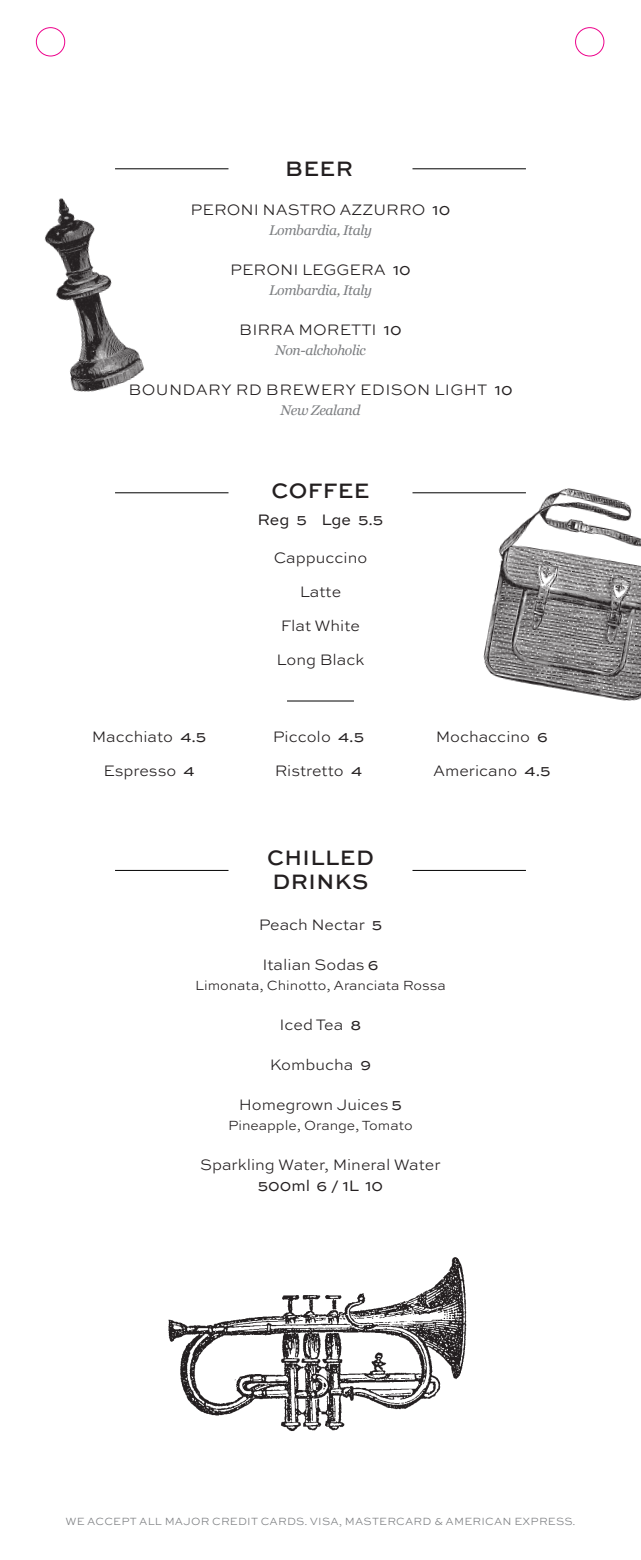
<style>
.page{position:relative;width:641px;height:1560px;background:#fff}
.page>*{position:absolute;margin:0;border:0;box-sizing:border-box;transform-origin:0 0}
.t1{font:500 22px/24px "Sweet Sans";letter-spacing:.02em;color:#231f20}
.t2{font:300 16px/34px "Sweet Sans";color:#231f20;text-align:center}
.t3{font:300 16px "Sweet Sans";letter-spacing:.02em;color:#231f20}
.t4{font:16px "Sweet Sans";color:#231f20}
.t5{font:300 14px "Sweet Sans";color:#231f20}
.t6{font:italic 14px "Georgia";letter-spacing:-.025em;color:#7c7e81}
.t7{font:300 11px "Sweet Sans";letter-spacing:.02em;color:#7c7e81}
.s1{font-weight:400}
</style>
<div class="page">
<div style="left:36px;top:27px;width:29px;height:29px;border:1px solid #ed028c;border-radius:50%"></div>
<div style="left:575px;top:27px;width:29px;height:29px;border:1px solid #ed028c;border-radius:50%"></div>
<img style="left:467px;top:488px;width:174px;height:213px">
<hr style="left:287px;top:700px;width:67px;height:1px;background:#000">
<hr style="left:412px;top:870px;width:114px;height:1px;background:#000">
<hr style="left:115px;top:870px;width:113px;height:1px;background:#000">
<hr style="left:412px;top:492px;width:114px;height:1px;background:#000">
<hr style="left:115px;top:492px;width:113px;height:1px;background:#000">
<hr style="left:412px;top:168px;width:114px;height:1px;background:#000">
<hr style="left:115px;top:168px;width:113px;height:1px;background:#000">
<img style="left:44px;top:198px;width:100px;height:194px">
<img style="left:168px;top:1257px;width:299px;height:174px">
<h1 class="t1" style="left:285px;top:157px;width:69px">BEER</h1>
<p class="t2" style="left:190px;top:193px;width:261px">PERONI NASTRO AZZURRO <span class="s1">10</span></p>
<p class="t6" style="left:269px;top:220px;width:104px">Lombardia, Italy</p>
<p class="t2" style="left:230px;top:253px;width:182px">PERONI LEGGERA <span class="s1">10</span></p>
<p class="t6" style="left:269px;top:280px;width:104px">Lombardia, Italy</p>
<p class="t2" style="left:239px;top:313px;width:164px">BIRRA MORETTI <span class="s1">10</span></p>
<p class="t6" style="left:275px;top:340px;width:92px">Non-alchoholic</p>
<p class="t3" style="left:128px;top:380px;width:385px">BOUNDARY RD BREWERY EDISON LIGHT <span class="s1">10</span></p>
<p class="t6" style="left:280px;top:400px;width:82px">New Zealand</p>
<h1 class="t1" style="left:271px;top:479px;width:100px">COFFEE</h1>
<p class="t4" style="left:257px;top:511px;width:127px">Reg 5 Lge 5.5</p>
<p class="t2" style="left:274px;top:541px;width:95px">Cappuccino<br>Latte<br>Flat White<br>Long Black</p>
<p class="t2" style="left:92px;top:719px;width:116px">Macchiato <span class="s1">4.5<br></span>Espresso <span class="s1">4</span></p>
<p class="t2" style="left:273px;top:719px;width:93px;text-align:left">Piccolo <span class="s1">4.5<br></span>Ristretto <span class="s1">4</span></p>
<p class="t2" style="left:433px;top:719px;width:119px;text-align:left">Mochaccino <span class="s1">6<br></span>Americano <span class="s1">4.5</span></p>
<h1 class="t1" style="left:267px;top:846px;width:108px">CHILLED<br>DRINKS</h1>
<p class="t2" style="left:259px;top:908px;width:125px">Peach Nectar <span class="s1">5</span></p>
<p class="t2" style="left:262px;top:948px;width:117px">Italian Sodas <span class="s1">6</span></p>
<p class="t5" style="left:195px;top:977px;width:252px">Limonata, Chinotto, Aranciata Rossa</p>
<p class="t2" style="left:279px;top:1008px;width:83px">Iced Tea <span class="s1">8</span></p>
<p class="t2" style="left:270px;top:1048px;width:103px">Kombucha <span class="s1">9</span></p>
<p class="t2" style="left:239px;top:1088px;width:164px">Homegrown Juices <span class="s1">5</span></p>
<p class="t5" style="left:228px;top:1117px;width:186px">Pineapple, Orange, Tomato</p>
<p class="t2" style="left:200px;top:1148px;width:242px">Sparkling Water, Mineral Water</p>
<p class="t4" style="left:258px;top:1175px;width:127px">500ml 6 / 1L 10</p>
<p class="t7" style="left:65px;top:1515px;width:511px">WE ACCEPT ALL MAJOR CREDIT CARDS. VISA, MASTERCARD &amp; AMERICAN EXPRESS.</p>
</div>
